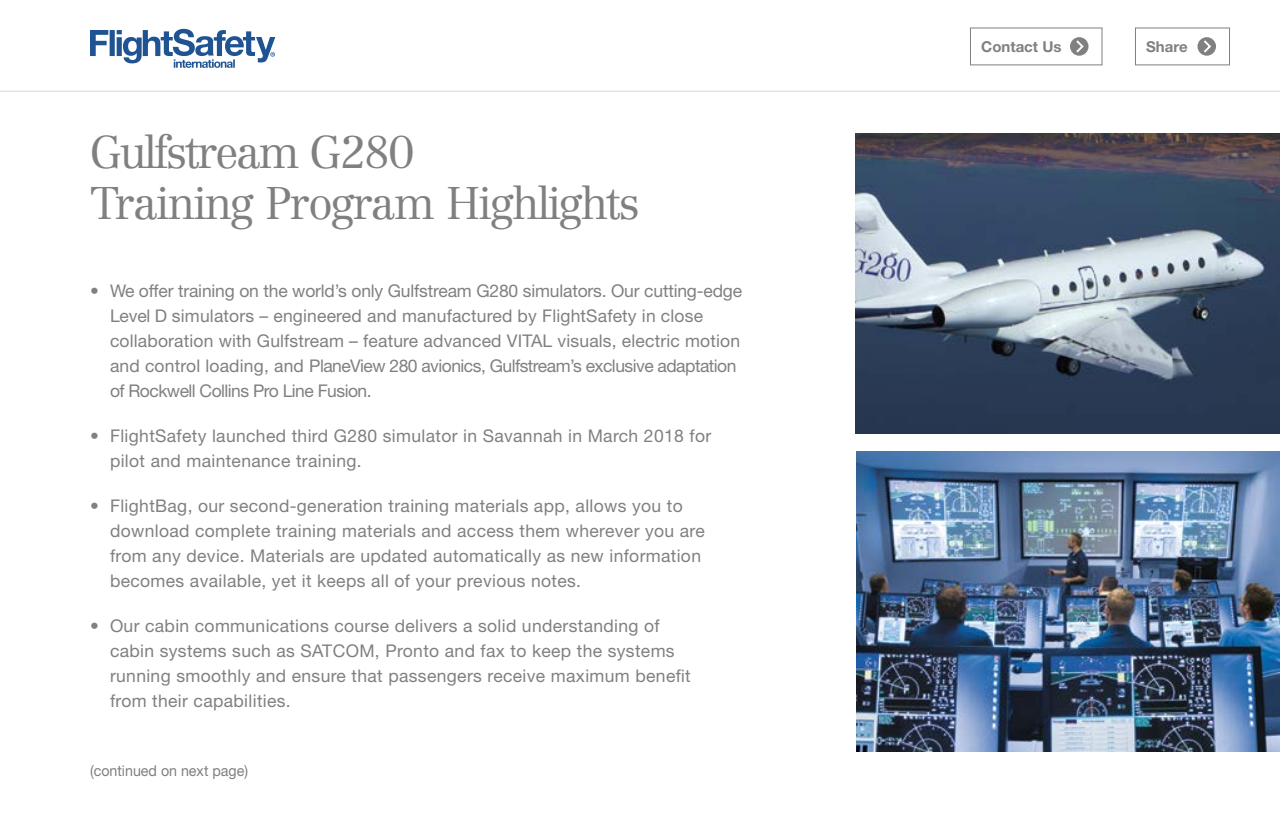
<style>
.page{position:relative;width:1280px;height:840px;background:#fff}
.page>*{position:absolute;margin:0;border:0;box-sizing:border-box;transform-origin:0 0}
.t1{font:300 45px/51.2px "Centennial";letter-spacing:-.05em;color:#808080}
.t2{font:17.5px/25px "Helvetica Neue";letter-spacing:.02em;color:#808080}
.t3{font:17.5px/25px "Helvetica Neue";letter-spacing:-.01em;color:#808080}
.t4{font:15px "Helvetica Neue";color:#808080;scale:.95 1}
.t5{font:700 15px "Helvetica Neue";color:#808080}
</style>
<div class="page">
<div style="left:970px;top:27px;width:133px;height:38px;border:1px solid #808080"></div>
<svg style="left:1070px;top:37px;width:19px;height:19px"></svg>
<svg style="left:1074px;top:38px;width:11px;height:17px"></svg>
<div style="left:1135px;top:27px;width:95px;height:38px;border:1px solid #808080"></div>
<div style="left:1198px;top:37px;width:18px;height:19px;background:#808080;border-radius:50%"></div>
<svg style="left:1202px;top:38px;width:11px;height:17px"></svg>
<svg style="left:90px;top:29px;width:185px;height:39px"></svg>
<img style="left:855px;top:134px;width:425px;height:299px">
<img style="left:856px;top:452px;width:424px;height:299px">
<hr style="left:0;top:91px;width:1280px;height:1px;background:#dfdfdf">
<h1 class="t1" style="left:90px;top:126px;width:551px">Gulfstream G280<br>Training Program Highlights</h1>
<p class="t3" style="left:110px;top:278px;width:634px;text-indent:-20px">• We offer training on the world’s only Gulfstream G280 simulators. Our cutting-edge Level D simulators – engineered and manufactured by FlightSafety in close collaboration with Gulfstream – feature advanced VITAL visuals, electric motion and control loading, and PlaneView 280 avionics, Gulfstream’s exclusive adaptation of Rockwell Collins Pro Line Fusion.</p>
<p class="t2" style="left:110px;top:423px;width:603px;text-indent:-20px">• FlightSafety launched third G280 simulator in Savannah in March 2018 for pilot and maintenance training.</p>
<p class="t2" style="left:110px;top:493px;width:596px;text-indent:-20px">• FlightBag, our second-generation training materials app, allows you to download complete training materials and access them wherever you are from any device. Materials are updated automatically as new information becomes available, yet it keeps all of your previous notes.</p>
<p class="t2" style="left:110px;top:613px;width:582px;text-indent:-20px">• Our cabin communications course delivers a solid understanding of cabin systems such as SATCOM, Pronto and fax to keep the systems running smoothly and ensure that passengers receive maximum benefit from their capabilities.</p>
<p class="t4" style="left:90px;top:761px;width:168px">(continued on next page)</p>
<p class="t5" style="left:981px;top:37px;width:82px">Contact Us</p>
<p class="t5" style="left:1146px;top:37px;width:43px">Share</p>
</div>
